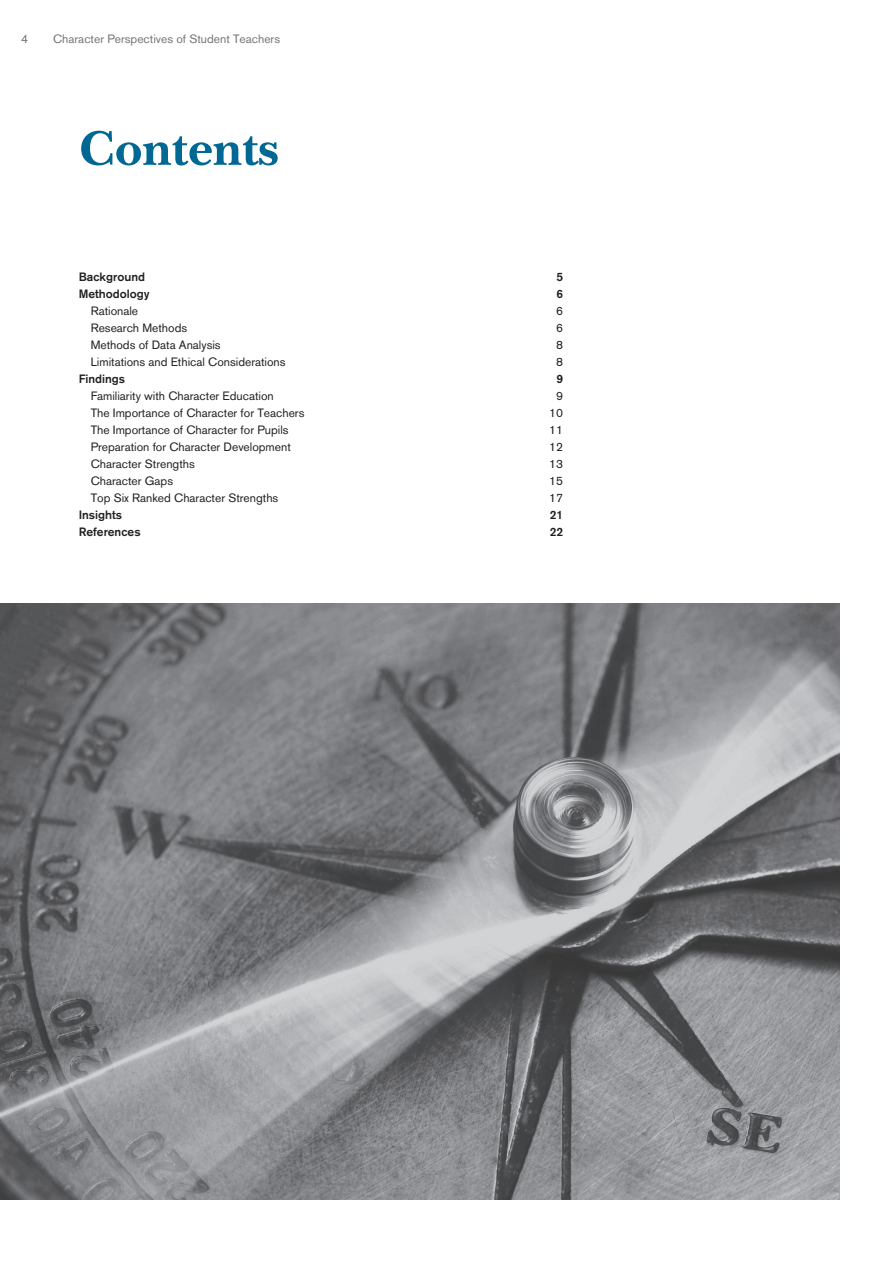
<style>
.page{position:relative;width:893px;height:1263px;background:#fff}
.page>*{position:absolute;margin:0;border:0;box-sizing:border-box;transform-origin:0 0}
._01_Main_Header{font:700 51px "New Baskerville LT";color:#006893}
._03_Body_Copy{font:12px "Akzidenz Grotesk BQ";color:#231f20}
._03_Body_Copy-2{font:500 12px "Akzidenz Grotesk BQ";color:#231f20}
.t1{font:12px "Akzidenz Grotesk BQ";color:#757478}
</style>
<div class="page">
<img style="left:0;top:604px;width:840px;height:595px">
<p class="t1" style="left:21px;top:32px;width:8px">4</p>
<p class="t1" style="left:53px;top:32px;width:228px">Character Perspectives of Student Teachers</p>
<p class="_01_Main_Header" style="left:79px;top:118px;width:201px">Contents</p>
<p class="_03_Body_Copy-2" style="left:79px;top:269px;width:68px">Background</p>
<p class="_03_Body_Copy-2" style="left:556px;top:269px;width:8px">5</p>
<p class="_03_Body_Copy-2" style="left:79px;top:286px;width:72px">Methodology</p>
<p class="_03_Body_Copy-2" style="left:556px;top:286px;width:8px">6</p>
<p class="_03_Body_Copy" style="left:91px;top:303px;width:49px">Rationale</p>
<p class="_03_Body_Copy" style="left:556px;top:303px;width:8px">6</p>
<p class="_03_Body_Copy" style="left:91px;top:320px;width:98px">Research Methods</p>
<p class="_03_Body_Copy" style="left:556px;top:320px;width:8px">6</p>
<p class="_03_Body_Copy" style="left:91px;top:337px;width:131px">Methods of Data Analysis</p>
<p class="_03_Body_Copy" style="left:556px;top:337px;width:8px">8</p>
<p class="_03_Body_Copy" style="left:91px;top:354px;width:196px">Limitations and Ethical Considerations</p>
<p class="_03_Body_Copy" style="left:556px;top:354px;width:8px">8</p>
<p class="_03_Body_Copy-2" style="left:79px;top:371px;width:48px">Findings</p>
<p class="_03_Body_Copy-2" style="left:556px;top:371px;width:8px">9</p>
<p class="_03_Body_Copy" style="left:91px;top:388px;width:185px">Familiarity with Character Education</p>
<p class="_03_Body_Copy" style="left:556px;top:388px;width:8px">9</p>
<p class="_03_Body_Copy" style="left:91px;top:405px;width:215px">The Importance of Character for Teachers</p>
<p class="_03_Body_Copy" style="left:549px;top:405px;width:15px">10</p>
<p class="_03_Body_Copy" style="left:91px;top:422px;width:199px">The Importance of Character for Pupils</p>
<p class="_03_Body_Copy" style="left:549px;top:422px;width:15px">11</p>
<p class="_03_Body_Copy" style="left:91px;top:439px;width:202px">Preparation for Character Development</p>
<p class="_03_Body_Copy" style="left:549px;top:439px;width:15px">12</p>
<p class="_03_Body_Copy" style="left:91px;top:456px;width:106px">Character Strengths</p>
<p class="_03_Body_Copy" style="left:549px;top:456px;width:15px">13</p>
<p class="_03_Body_Copy" style="left:91px;top:473px;width:84px">Character Gaps</p>
<p class="_03_Body_Copy" style="left:549px;top:473px;width:15px">15</p>
<p class="_03_Body_Copy" style="left:91px;top:490px;width:189px">Top Six Ranked Character Strengths</p>
<p class="_03_Body_Copy" style="left:549px;top:490px;width:15px">17</p>
<p class="_03_Body_Copy-2" style="left:79px;top:507px;width:45px">Insights</p>
<p class="_03_Body_Copy-2" style="left:550px;top:507px;width:15px">21</p>
<p class="_03_Body_Copy-2" style="left:79px;top:524px;width:63px">References</p>
<p class="_03_Body_Copy-2" style="left:550px;top:524px;width:15px">22</p>
</div>
